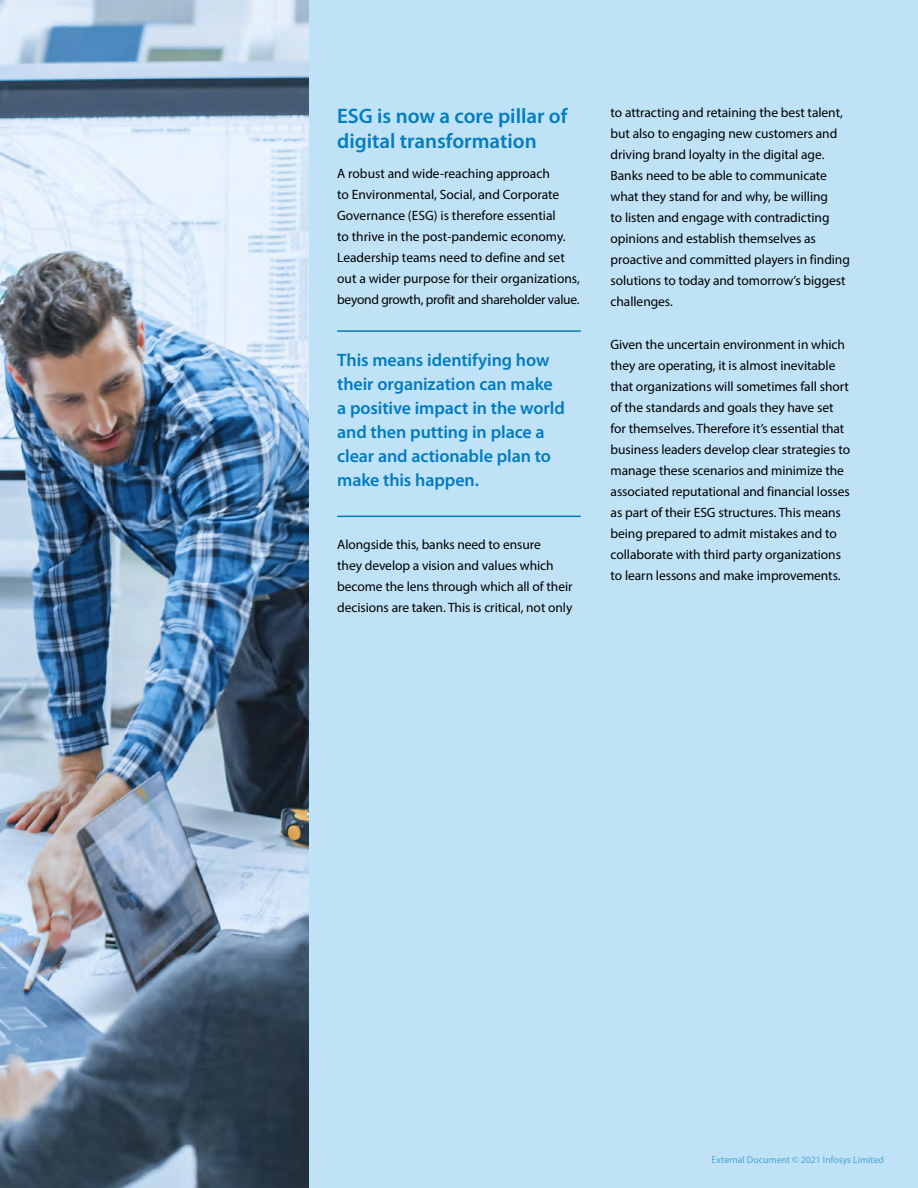
<style>
.page{position:relative;width:918px;height:1188px;background:#fff}
.page>*{position:absolute;margin:0;border:0;box-sizing:border-box;transform-origin:0 0}
.t1{font:600 21px/25.2px "Myriad Pro";color:#007dc3}
.t2{font:600 18px/24px "Myriad Pro";letter-spacing:-.005em;color:#007cc3}
.t3{font:13.5px/21px "Myriad Pro";letter-spacing:-.005em;color:#000}
.t4{font:9.75px "Myriad Pro";color:#007cc3}
</style>
<div class="page">
<img style="left:0;top:0;width:309px;height:1188px">
<div style="left:309px;top:0;width:609px;height:1188px;background:#c0e2f7"></div>
<hr style="left:337px;top:330px;width:244px;height:2px;background:#007cc3">
<hr style="left:337px;top:516px;width:244px;height:1px;background:#007cc3">
<h1 class="t1" style="left:337px;top:103px;width:232px">ESG is now a core pillar of digital transformation</h1>
<p class="t3" style="left:337px;top:162px;width:244px">A robust and wide-reaching approach<br>to Environmental, Social, and Corporate Governance (ESG) is therefore essential<br>to thrive in the post-pandemic economy.<br>Leadership teams need to define and set out a wider purpose for their organizations, beyond growth, profit and shareholder value.</p>
<h2 class="t2" style="left:337px;top:347px;width:229px">This means identifying how their organization can make a positive impact in the world and then putting in place a clear and actionable plan to make this happen.</h2>
<p class="t3" style="left:337px;top:534px;width:237px">Alongside this, banks need to ensure<br>they develop a vision and values which become the lens through which all of their decisions are taken. This is critical, not only</p>
<p class="t3" style="left:611px;top:102px;width:241px">to attracting and retaining the best talent, but also to engaging new customers and driving brand loyalty in the digital age.<br>Banks need to be able to communicate what they stand for and why, be willing<br>to listen and engage with contradicting opinions and establish themselves as proactive and committed players in finding solutions to today and tomorrow’s biggest challenges.</p>
<p class="t3" style="left:611px;top:333px;width:241px">Given the uncertain environment in which they are operating, it is almost inevitable that organizations will sometimes fall short of the standards and goals they have set for themselves. Therefore it’s essential that business leaders develop clear strategies to manage these scenarios and minimize the associated reputational and financial losses as part of their ESG structures. This means being prepared to admit mistakes and to collaborate with third party organizations to learn lessons and make improvements.</p>
<p class="t4" style="left:712px;top:1154px;width:174px">External Document © 2021 Infosys Limited</p>
</div>
